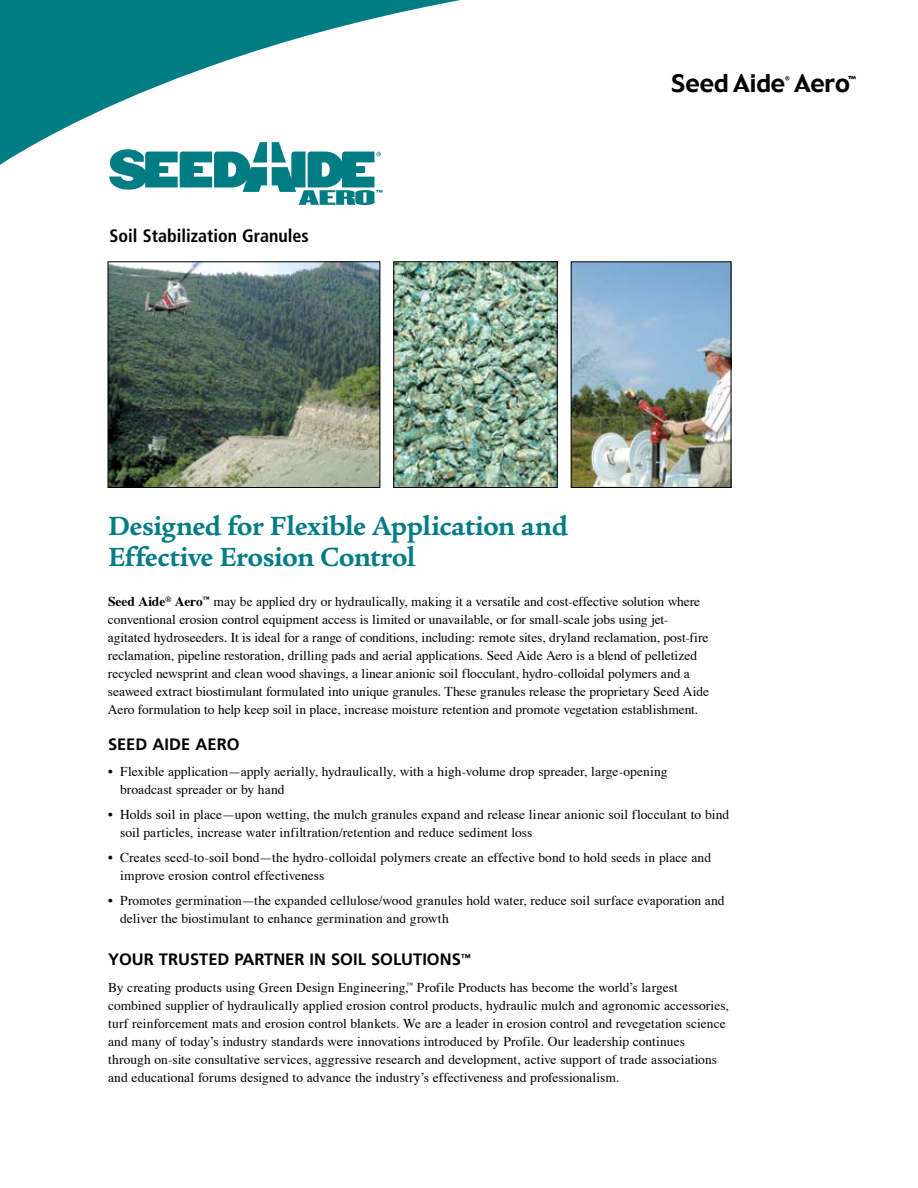
<style>
.page{position:relative;width:918px;height:1188px;background:#fff}
.page>*{position:absolute;margin:0;border:0;box-sizing:border-box;transform-origin:0 0}
.t1{font:700 28.5px/31.5px "Legacy Serif";letter-spacing:-.02em;color:#007c85}
.t2{font:24px "Gadget";letter-spacing:.005em;color:#000}
.t3{font:700 condensed 18px "Frutiger";color:#000}
.t4{font:700 16.5px "Frutiger";color:#000}
.t5{font:13.5px/18px "Times";color:#000}
.t6{font:10.8px "Gadget";color:#000}
.t7{font:5.4px "Gadget";color:#000}
.s1{font-weight:700}
</style>
<div class="page">
<svg style="left:0;top:0;width:460px;height:165px"></svg>
<img style="left:573px;top:263px;width:156px;height:223px">
<div style="left:571px;top:261px;width:160px;height:227px;border:1px solid #000"></div>
<img style="left:395px;top:263px;width:161px;height:223px">
<div style="left:393px;top:261px;width:165px;height:227px;border:1px solid #000"></div>
<img style="left:110px;top:263px;width:268px;height:223px">
<div style="left:108px;top:261px;width:272px;height:227px;border:1px solid #000"></div>
<svg style="left:109px;top:142px;width:273px;height:63px"></svg>
<h3 class="t3" style="left:110px;top:225px;width:201px">Soil Stabilization Granules</h3>
<h2 class="t2" style="left:672px;top:68px;width:180px">Seed Aide Aero</h2>
<p class="t7" style="left:785px;top:75px;width:6px">®</p>
<p class="t6" style="left:848px;top:73px;width:10px">™</p>
<h1 class="t1" style="left:108px;top:510px;width:462px">Designed for Flexible Application and<br>Effective Erosion Control</h1>
<p class="t5" style="left:108px;top:593px;width:603px"><span class="s1">Seed Aide</span><sup>®</sup> <span class="s1">Aero</span><sup>™</sup> may be applied dry or hydraulically, making it a versatile and cost-effective solution where conventional erosion control equipment access is limited or unavailable, or for small-scale jobs using jet&shy;agitated hydroseeders. It is ideal for a range of conditions, including: remote sites, dryland reclamation, post-fire reclamation, pipeline restoration, drilling pads and aerial applications. Seed Aide Aero is a blend of pelletized recycled newsprint and clean wood shavings, a linear anionic soil flocculant, hydro-colloidal polymers and a seaweed extract biostimulant formulated into unique granules. These granules release the proprietary Seed Aide Aero formulation to help keep soil in place, increase moisture retention and promote vegetation establishment.</p>
<p class="t4" style="left:108px;top:734px;width:133px">SEED AIDE AERO</p>
<p class="t5" style="left:120px;top:764px;width:549px;text-indent:-12px">• Flexible application—apply aerially, hydraulically, with a high-volume drop spreader, large-opening broadcast spreader or by hand</p>
<p class="t5" style="left:120px;top:806px;width:611px;text-indent:-12px">• Holds soil in place—upon wetting, the mulch granules expand and release linear anionic soil flocculant to bind soil particles, increase water infiltration/retention and reduce sediment loss</p>
<p class="t5" style="left:120px;top:849px;width:592px;text-indent:-12px">• Creates seed-to-soil bond—the hydro-colloidal polymers create an effective bond to hold seeds in place and improve erosion control effectiveness</p>
<p class="t5" style="left:120px;top:892px;width:606px;text-indent:-12px">• Promotes germination—the expanded cellulose/wood granules hold water, reduce soil surface evaporation and deliver the biostimulant to enhance germination and growth</p>
<p class="t4" style="left:108px;top:950px;width:93px">YOUR TRUSTED</p>
<p class="t4" style="left:235px;top:950px;width:20px">PART</p>
<p class="t4" style="left:273px;top:950px;width:199px">NER IN SOIL SOLUTIONS<sup>™</sup></p>
<p class="t5" style="left:108px;top:979px;width:622px">By creating products using Green Design Engineering,<sup>™</sup> Profile Products has become the world’s largest combined supplier of hydraulically applied erosion control products, hydraulic mulch and agronomic accessories, turf reinforcement mats and erosion control blankets. We are a leader in erosion control and revegetation science and many of today’s industry standards were innovations introduced by Profile. Our leadership continues through on-site consultative services, aggressive research and development, active support of trade associations and educational forums designed to advance the industry’s effectiveness and professionalism.</p>
</div>
